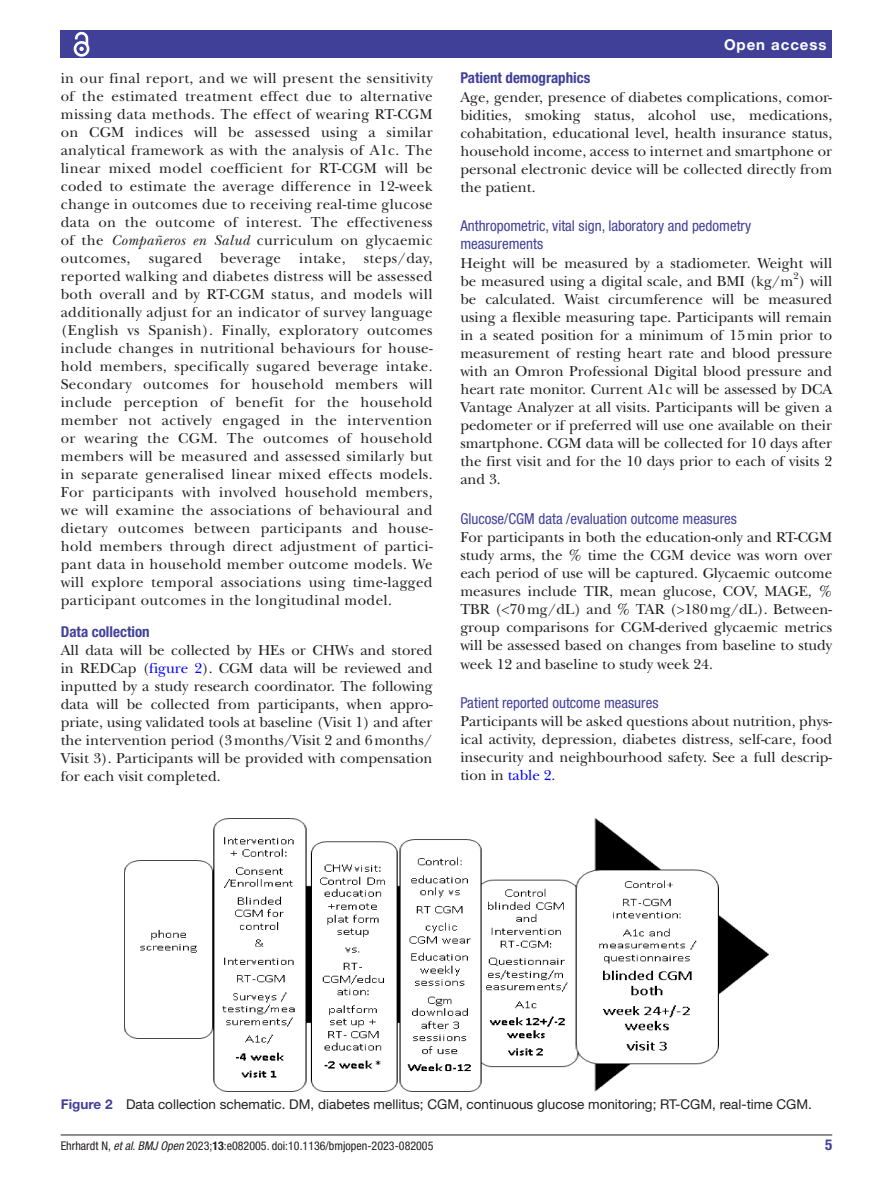
<style>
.page{position:relative;width:893px;height:1191px;background:#fff}
.page>*{position:absolute;margin:0;border:0;box-sizing:border-box;transform-origin:0 0}
.t1{font:15px/18px "New Baskerville";color:#231f20;text-align:justify}
.t2{font:condensed 15px/18px "Helvetica Neue LT Std";color:#414099}
.t3{font:700 condensed 15px "Helvetica Neue LT Std";color:#414099}
.t4{font:700 15px "Helvetica Neue LT Std";letter-spacing:.065em;color:#fff}
.t5{font:13.5px "Helvetica Neue LT Std";color:#231f20}
.t6{font:condensed 12px "Helvetica Neue LT Std";color:#231f20}
.t7{font:9.9px "New Baskerville";color:#231f20}
.s1{font-style:italic}
.s2{color:#00f}
.s3{font-weight:700;color:#414099}
.s4{font-weight:700}
</style>
<div class="page">
<hr style="left:61px;top:1134px;width:771px;height:1px;background:#231f20">
<div style="left:61px;top:31px;width:771px;height:27px;background:#414099"></div>
<svg style="left:73px;top:31px;width:17px;height:26px"></svg>
<img style="left:124px;top:818px;width:645px;height:273px">
<p class="t1" style="left:61px;top:69px;width:373px">in our final report, and we will present the sensitivity of the estimated treatment effect due to alternative missing data methods. The effect of wearing RT-CGM on CGM indices will be assessed using a similar analytical framework as with the analysis of A1c. The linear mixed model coefficient for RT-CGM will be coded to estimate the average difference in 12-week change in outcomes due to receiving real-time glucose data on the outcome of interest. The effectiveness of the <span class="s1">Compañeros en Salud</span> curriculum on glycaemic outcomes, sugared beverage intake, steps/day, reported walking and diabetes distress will be assessed both overall and by RT-CGM status, and models will additionally adjust for an indicator of survey language (English vs Spanish). Finally, exploratory outcomes include changes in nutritional behaviours for house&shy;hold members, specifically sugared beverage intake.<br>Secondary outcomes for household members will include perception of benefit for the household member not actively engaged in the intervention or wearing the CGM. The outcomes of household members will be measured and assessed similarly but in separate generalised linear mixed effects models.<br>For participants with involved household members, we will examine the associations of behavioural and dietary outcomes between participants and house&shy;hold members through direct adjustment of partici&shy;pant data in household member outcome models. We will explore temporal associations using time-lagged participant outcomes in the longitudinal model.</p>
<p class="t3" style="left:61px;top:622px;width:91px">Data collection</p>
<p class="t1" style="left:61px;top:641px;width:373px">All data will be collected by HEs or CHWs and stored in REDCap (<span class="s2">figure 2</span>). CGM data will be reviewed and inputted by a study research coordinator. The following data will be collected from participants, when appro&shy;priate, using validated tools at baseline (Visit 1) and after the intervention period (3months/Visit 2 and 6months/ Visit 3). Participants will be provided with compensation for each visit completed.</p>
<p class="t4" style="left:724px;top:35px;width:104px">Open access</p>
<p class="t3" style="left:460px;top:69px;width:132px">Patient demographics</p>
<p class="t1" style="left:460px;top:88px;width:373px">Age, gender, presence of diabetes complications, comor&shy;bidities, smoking status, alcohol use, medications, cohabitation, educational level, health insurance status, household income, access to internet and smartphone or personal electronic device will be collected directly from the patient.</p>
<p class="t2" style="left:460px;top:217px;width:292px">Anthropometric, vital sign, laboratory and pedometry measurements</p>
<p class="t1" style="left:460px;top:254px;width:373px">Height will be measured by a stadiometer. Weight will be measured using a digital scale, and BMI (kg/m ) will</p>
<p class="t7" style="left:793px;top:270px;width:7px">2</p>
<p class="t1" style="left:460px;top:290px;width:373px">be calculated. Waist circumference will be measured using a flexible measuring tape. Participants will remain in a seated position for a minimum of 15min prior to measurement of resting heart rate and blood pressure with an Omron Professional Digital blood pressure and heart rate monitor. Current A1c will be assessed by DCA Vantage Analyzer at all visits. Participants will be given a pedometer or if preferred will use one available on their smartphone. CGM data will be collected for 10 days after the first visit and for the 10 days prior to each of visits 2 and 3.</p>
<p class="t2" style="left:460px;top:509px;width:278px">Glucose/CGM data /evaluation outcome measures</p>
<p class="t1" style="left:460px;top:528px;width:373px">For participants in both the education-only and RT-CGM study arms, the % time the CGM device was worn over each period of use will be captured. Glycaemic outcome measures include TIR, mean glucose, COV, MAGE, % TBR (&lt;70mg/dL) and % TAR (&gt;180mg/dL). Between&shy;group comparisons for CGM-derived glycaemic metrics will be assessed based on changes from baseline to study week 12 and baseline to study week 24.</p>
<p class="t2" style="left:460px;top:693px;width:200px">Patient reported outcome measures</p>
<p class="t1" style="left:460px;top:712px;width:373px">Participants will be asked questions about nutrition, phys&shy;ical activity, depression, diabetes distress, self-care, food insecurity and neighbourhood safety. See a full descrip&shy;tion in <span class="s2">table 2</span>.</p>
<p class="t5" style="left:61px;top:1096px;width:753px"><span class="s3">Figure 2</span> Data collection schematic. DM, diabetes mellitus; CGM, continuous glucose monitoring; RT-CGM, real-time CGM.</p>
<p class="t6" style="left:61px;top:1138px;width:374px">Ehrhardt N, <span class="s1">et al</span>. <span class="s1">BMJ Open</span> 2023;<span class="s4">13</span>:e082005. doi:10.1136/bmjopen-2023-082005</p>
<p class="t3" style="left:825px;top:1135px;width:9px">5</p>
</div>
